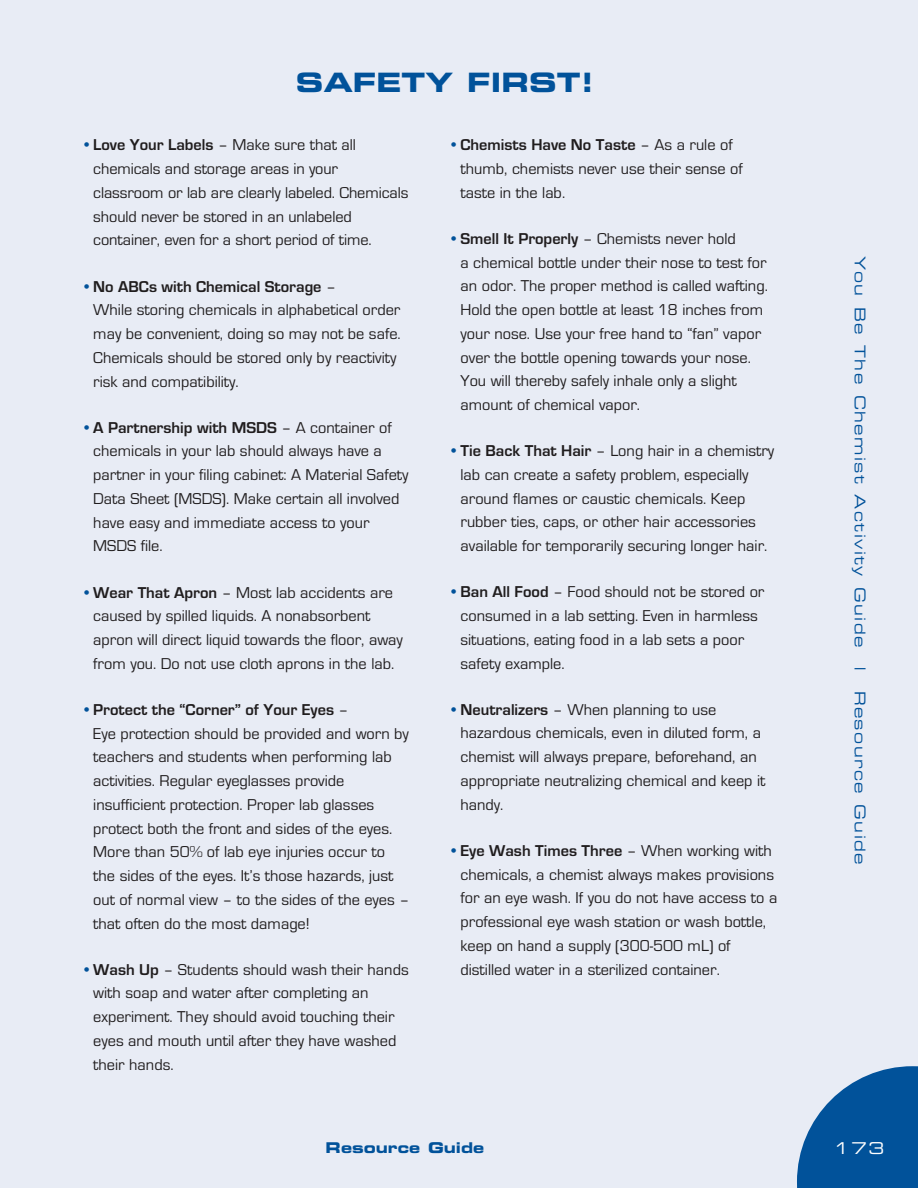
<style>
.page{position:relative;width:918px;height:1188px;background:#e8ecf5}
.page>*{position:absolute;margin:0;border:0;box-sizing:border-box;transform-origin:0 0}
.t1{font:26.7px "Eurostile Bold Extended Two";color:#01529a}
.t2{font:16.35px/23.7px "Eurostile";color:#201d1e}
.t3{font:16.35px "Eurostile Extended Two";color:#fff}
.t4{font:14.85px "Eurostile Extended Two";letter-spacing:.095em;color:#01529a}
.t5{font:14.85px "Eurostile Bold Extended Two";color:#01529a}
.s1{color:#01529a}
.s2{font-weight:700}
</style>
<div class="page">
<h1 class="t1" style="left:296px;top:64px;width:299px">SAFETY FIRST!</h1>
<p class="t2" style="left:93px;top:134px;width:317px;text-indent:-9px"><span class="s1">•</span> <span class="s2">Love Your Labels</span> – Make sure that all chemicals and storage areas in your classroom or lab are clearly labeled. Chemicals should never be stored in an unlabeled container, even for a short period of time.</p>
<p class="t2" style="left:93px;top:275px;width:309px;text-indent:-9px"><span class="s1">•</span> <span class="s2">No ABCs with Chemical Storage</span> –<br>While storing chemicals in alphabetical order may be convenient, doing so may not be safe.<br>Chemicals should be stored only by reactivity risk and compatibility.</p>
<p class="t2" style="left:93px;top:416px;width:317px;text-indent:-9px"><span class="s1">•</span> <span class="s2">A Partnership with MSDS</span> – A container of chemicals in your lab should always have a partner in your filing cabinet: A Material Safety Data Sheet (MSDS). Make certain all involved have easy and immediate access to your MSDS file.</p>
<p class="t2" style="left:93px;top:581px;width:311px;text-indent:-9px"><span class="s1">•</span> <span class="s2">Wear That Apron</span> – Most lab accidents are caused by spilled liquids. A nonabsorbent apron will direct liquid towards the floor, away from you. Do not use cloth aprons in the lab.</p>
<p class="t2" style="left:93px;top:698px;width:318px;text-indent:-9px"><span class="s1">•</span> <span class="s2">Protect the “Corner” of Your Eyes</span> –<br>Eye protection should be provided and worn by teachers and students when performing lab activities. Regular eyeglasses provide insufficient protection. Proper lab glasses protect both the front and sides of the eyes.<br>More than 50% of lab eye injuries occur to the sides of the eyes. It’s those hazards, just out of normal view – to the sides of the eyes – that often do the most damage!</p>
<p class="t2" style="left:93px;top:958px;width:317px;text-indent:-9px"><span class="s1">•</span> <span class="s2">Wash Up</span> – Students should wash their hands with soap and water after completing an experiment. They should avoid touching their eyes and mouth until after they have washed their hands.</p>
<p class="t2" style="left:461px;top:133px;width:284px;text-indent:-9px"><span class="s1">•</span> <span class="s2">Chemists Have No Taste</span> – As a rule of thumb, chemists never use their sense of taste in the lab.</p>
<p class="t2" style="left:461px;top:227px;width:309px;text-indent:-9px"><span class="s1">•</span> <span class="s2">Smell It Properly</span> – Chemists never hold<br>a chemical bottle under their nose to test for an odor. The proper method is called wafting.<br>Hold the open bottle at least 18 inches from your nose. Use your free hand to “fan” vapor over the bottle opening towards your nose.<br>You will thereby safely inhale only a slight amount of chemical vapor.</p>
<p class="t2" style="left:461px;top:439px;width:315px;text-indent:-9px"><span class="s1">•</span> <span class="s2">Tie Back That Hair</span> – Long hair in a chemistry lab can create a safety problem, especially around flames or caustic chemicals. Keep rubber ties, caps, or other hair accessories available for temporarily securing longer hair.</p>
<p class="t2" style="left:461px;top:580px;width:305px;text-indent:-9px"><span class="s1">•</span> <span class="s2">Ban All Food</span> – Food should not be stored or consumed in a lab setting. Even in harmless situations, eating food in a lab sets a poor safety example.</p>
<p class="t2" style="left:461px;top:698px;width:306px;text-indent:-9px"><span class="s1">•</span> <span class="s2">Neutralizers</span> – When planning to use hazardous chemicals, even in diluted form, a chemist will always prepare, beforehand, an appropriate neutralizing chemical and keep it handy.</p>
<p class="t2" style="left:461px;top:839px;width:318px;text-indent:-9px"><span class="s1">•</span> <span class="s2">Eye Wash Times Three</span> – When working with chemicals, a chemist always makes provisions for an eye wash. If you do not have access to a professional eye wash station or wash bottle, keep on hand a supply (300-500 mL) of distilled water in a sterilized container.</p>
<p class="t4" style="left:870px;top:256px;width:393px;rotate:90deg">You Be The Chemist Activity Guide</p>
<p class="t4" style="left:870px;top:667px;width:5px;rotate:90deg">|</p>
<p class="t4" style="left:870px;top:691px;width:176px;rotate:90deg">Resource Guide</p>
<p class="t5" style="left:326px;top:1137px;width:160px">Resource Guide</p>
<p class="t3" style="left:834px;top:1137px;width:52px">173</p>
</div>
